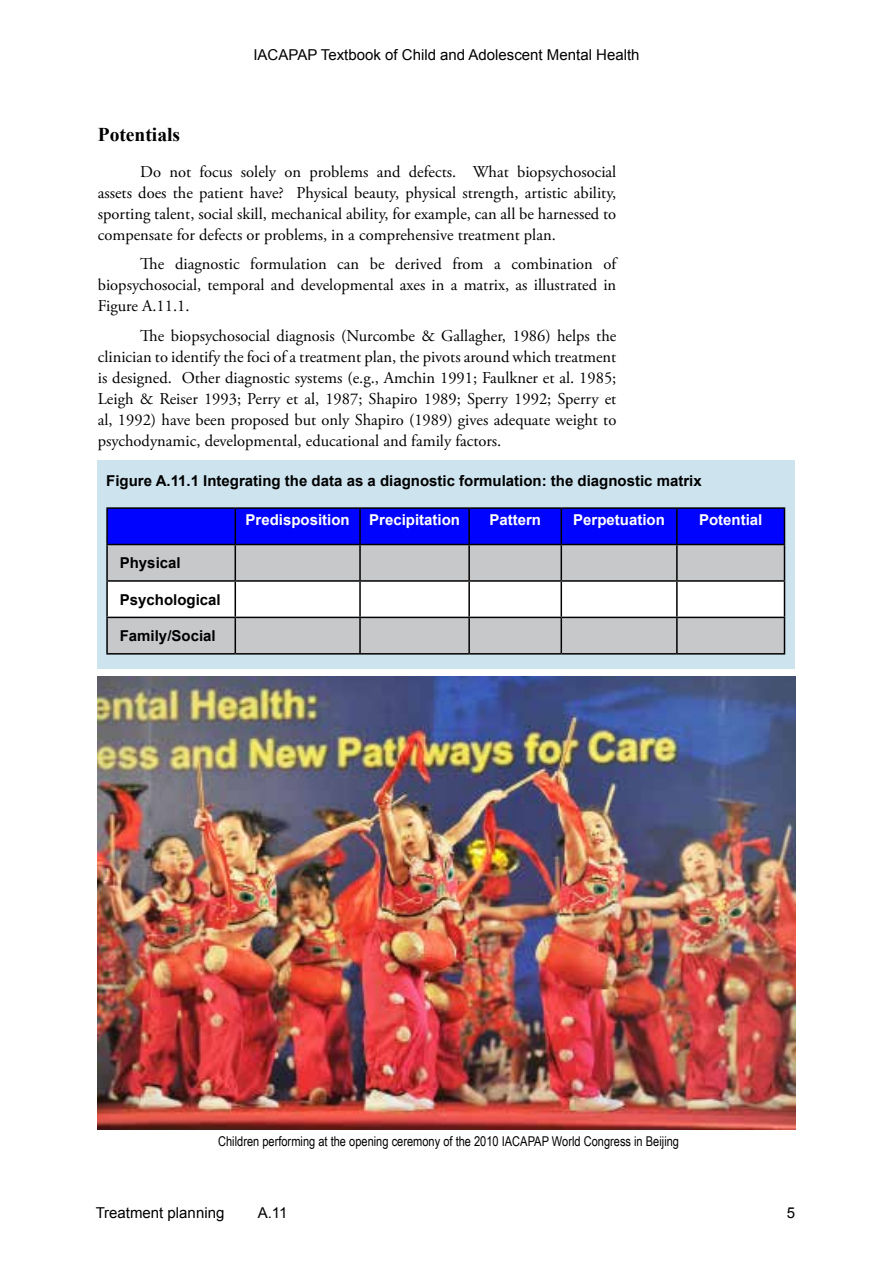
<style>
.page{position:relative;width:893px;height:1263px;background:#fff}
.page>*{position:absolute;margin:0;border:0;box-sizing:border-box;transform-origin:0 0}
.t1{font:700 19.5px "Times New Roman";color:#000}
.t2{font:16.5px/21px "Adobe Garamond Pro";color:#000;text-align:justify}
.t3{font:700 15px "Arial";color:#000}
.t4{font:15px "Arial";color:#000}
.t5{font:700 15px "Arial";color:#fff}
.t6{font:13.5px "Arial Narrow";color:#000}
</style>
<div class="page">
<div style="left:98px;top:460px;width:697px;height:208px;background:#cde4ef"></div>
<div style="left:108px;top:509px;width:676px;height:35px;background:#0004ff"></div>
<div style="left:108px;top:545px;width:676px;height:108px;background:#c7c8ca"></div>
<div style="left:108px;top:582px;width:676px;height:35px;background:#fff"></div>
<hr style="left:106px;top:507px;width:129px;height:2px;background:#000">
<hr style="left:106px;top:509px;width:2px;height:35px;background:#000">
<hr style="left:235px;top:507px;width:125px;height:2px;background:#000">
<hr style="left:235px;top:509px;width:1px;height:35px;background:#000">
<hr style="left:360px;top:507px;width:109px;height:2px;background:#000">
<hr style="left:359px;top:509px;width:2px;height:35px;background:#000">
<hr style="left:469px;top:507px;width:92px;height:2px;background:#000">
<hr style="left:468px;top:509px;width:2px;height:35px;background:#000">
<hr style="left:561px;top:507px;width:116px;height:2px;background:#000">
<hr style="left:561px;top:509px;width:1px;height:35px;background:#000">
<hr style="left:677px;top:507px;width:108px;height:2px;background:#000">
<hr style="left:676px;top:509px;width:2px;height:35px;background:#000">
<hr style="left:784px;top:509px;width:1px;height:35px;background:#000">
<hr style="left:106px;top:544px;width:129px;height:1px;background:#000">
<hr style="left:106px;top:545px;width:2px;height:35px;background:#000">
<hr style="left:235px;top:544px;width:125px;height:1px;background:#000">
<hr style="left:235px;top:545px;width:1px;height:35px;background:#000">
<hr style="left:360px;top:544px;width:109px;height:1px;background:#000">
<hr style="left:359px;top:545px;width:2px;height:35px;background:#000">
<hr style="left:469px;top:544px;width:92px;height:1px;background:#000">
<hr style="left:468px;top:545px;width:2px;height:35px;background:#000">
<hr style="left:561px;top:544px;width:116px;height:1px;background:#000">
<hr style="left:561px;top:545px;width:1px;height:35px;background:#000">
<hr style="left:677px;top:544px;width:108px;height:1px;background:#000">
<hr style="left:676px;top:545px;width:2px;height:35px;background:#000">
<hr style="left:784px;top:545px;width:1px;height:35px;background:#000">
<hr style="left:106px;top:580px;width:129px;height:2px;background:#000">
<hr style="left:106px;top:582px;width:2px;height:35px;background:#000">
<hr style="left:235px;top:580px;width:125px;height:2px;background:#000">
<hr style="left:235px;top:582px;width:1px;height:35px;background:#000">
<hr style="left:360px;top:580px;width:109px;height:2px;background:#000">
<hr style="left:359px;top:582px;width:2px;height:35px;background:#000">
<hr style="left:469px;top:580px;width:92px;height:2px;background:#000">
<hr style="left:468px;top:582px;width:2px;height:35px;background:#000">
<hr style="left:561px;top:580px;width:116px;height:2px;background:#000">
<hr style="left:561px;top:582px;width:1px;height:35px;background:#000">
<hr style="left:677px;top:580px;width:108px;height:2px;background:#000">
<hr style="left:676px;top:582px;width:2px;height:35px;background:#000">
<hr style="left:784px;top:582px;width:1px;height:35px;background:#000">
<hr style="left:106px;top:617px;width:129px;height:1px;background:#000">
<hr style="left:106px;top:618px;width:2px;height:35px;background:#000">
<hr style="left:235px;top:617px;width:125px;height:1px;background:#000">
<hr style="left:235px;top:618px;width:1px;height:35px;background:#000">
<hr style="left:360px;top:617px;width:109px;height:1px;background:#000">
<hr style="left:359px;top:618px;width:2px;height:35px;background:#000">
<hr style="left:469px;top:617px;width:92px;height:1px;background:#000">
<hr style="left:468px;top:618px;width:2px;height:35px;background:#000">
<hr style="left:561px;top:617px;width:116px;height:1px;background:#000">
<hr style="left:561px;top:618px;width:1px;height:35px;background:#000">
<hr style="left:677px;top:617px;width:108px;height:1px;background:#000">
<hr style="left:676px;top:618px;width:2px;height:35px;background:#000">
<hr style="left:784px;top:618px;width:1px;height:35px;background:#000">
<hr style="left:106px;top:653px;width:129px;height:2px;background:#000">
<hr style="left:235px;top:653px;width:125px;height:2px;background:#000">
<hr style="left:360px;top:653px;width:109px;height:2px;background:#000">
<hr style="left:469px;top:653px;width:92px;height:2px;background:#000">
<hr style="left:561px;top:653px;width:116px;height:2px;background:#000">
<hr style="left:677px;top:653px;width:108px;height:2px;background:#000">
<img style="left:98px;top:677px;width:697px;height:452px">
<p class="t4" style="left:253px;top:45px;width:388px">IACAPAP Textbook of Child and Adolescent Mental Health</p>
<p class="t1" style="left:98px;top:121px;width:84px">Potentials</p>
<p class="t2" style="left:98px;top:162px;width:520px;text-indent:43px">Do not focus solely on problems and defects. What biopsychosocial assets does the patient have? Physical beauty, physical strength, artistic ability, sporting talent, social skill, mechanical ability, for example, can all be harnessed to compensate for defects or problems, in a comprehensive treatment plan.</p>
<p class="t2" style="left:98px;top:254px;width:520px;text-indent:43px">The diagnostic formulation can be derived from a combination of biopsychosocial, temporal and developmental axes in a matrix, as illustrated in Figure A.11.1.</p>
<p class="t2" style="left:98px;top:326px;width:520px;text-indent:43px">The biopsychosocial diagnosis (Nurcombe &amp; Gallagher, 1986) helps the clinician to identify the foci of a treatment plan, the pivots around which treatment is designed. Other diagnostic systems (e.g., Amchin 1991; Faulkner et al. 1985; Leigh &amp; Reiser 1993; Perry et al, 1987; Shapiro 1989; Sperry 1992; Sperry et al, 1992) have been proposed but only Shapiro (1989) gives adequate weight to psychodynamic, developmental, educational and family factors.</p>
<p class="t3" style="left:106px;top:471px;width:597px">Figure A.11.1 Integrating the data as a diagnostic formulation: the diagnostic matrix</p>
<p class="t5" style="left:246px;top:510px;width:106px">Predisposition</p>
<p class="t5" style="left:369px;top:510px;width:92px">Precipitation</p>
<p class="t5" style="left:489px;top:510px;width:53px">Pattern</p>
<p class="t5" style="left:573px;top:510px;width:93px">Perpetuation</p>
<p class="t5" style="left:699px;top:510px;width:65px">Potential</p>
<p class="t3" style="left:120px;top:553px;width:62px">Physical</p>
<p class="t3" style="left:120px;top:589px;width:102px">Psychological</p>
<p class="t3" style="left:120px;top:626px;width:97px">Family/Social</p>
<p class="t6" style="left:218px;top:1131px;width:462px">Children performing at the opening ceremony of the 2010 IACAPAP World Congress in Beijing</p>
<p class="t4" style="left:96px;top:1202px;width:130px">Treatment planning</p>
<p class="t4" style="left:258px;top:1202px;width:31px">A.11</p>
<p class="t4" style="left:787px;top:1203px;width:10px">5</p>
</div>
